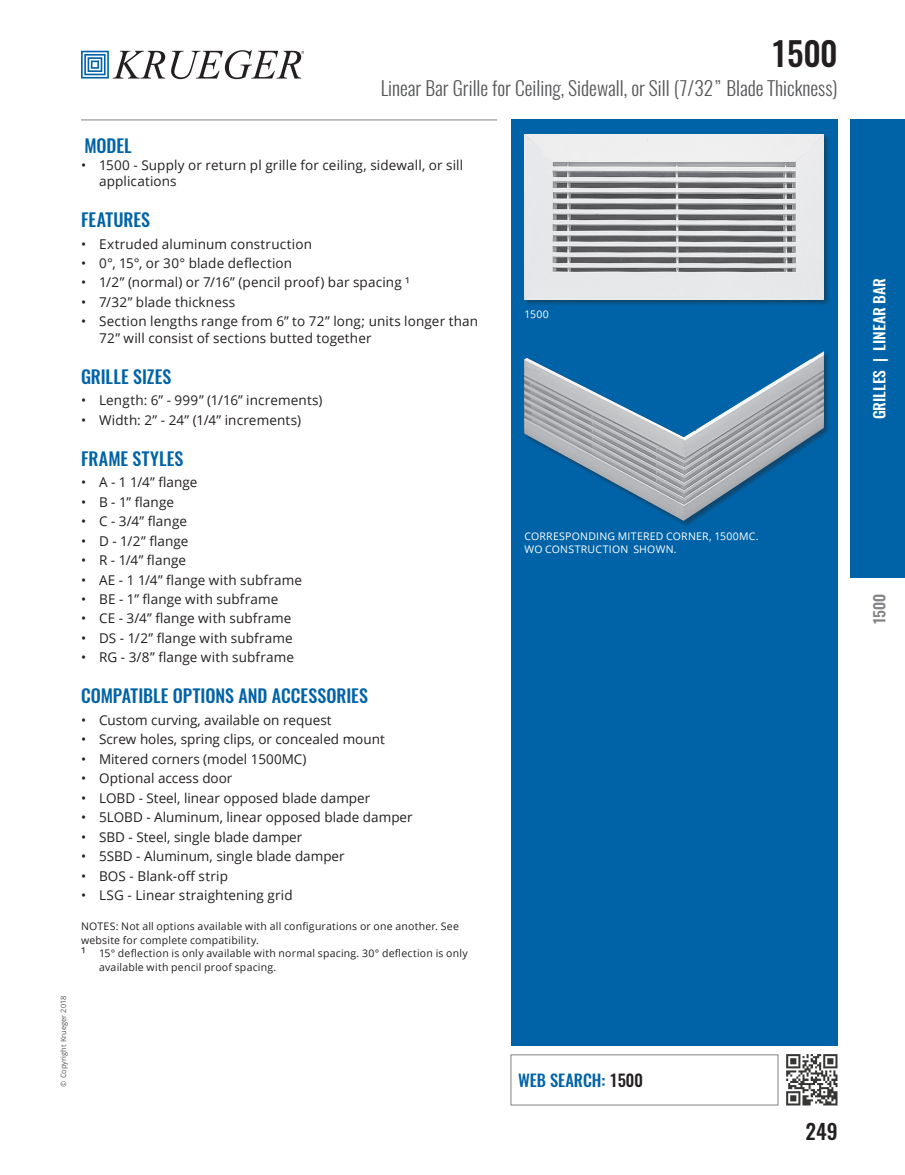
<style>
.page{position:relative;width:905px;height:1175px;background:#fff}
.page>*{position:absolute;margin:0;border:0;box-sizing:border-box;transform-origin:0 0}
.t1{font:500 33px "Oswald";color:#231f20}
.t2{font:500 21px "Oswald";color:#231f20}
.t3{font:300 19.5px "Oswald";color:#57585a}
.t4{font:500 18px "Oswald";letter-spacing:.005em;color:#0163a7}
.t5{font:500 16.5px "Oswald";color:#0163a7}
.t6{font:500 15px "Oswald";color:#fff;scale:1.05 1}
.t7{font:500 15px "Oswald";color:#808285;scale:1.05 1}
.t8{font:13.5px/16.2px "Open Sans";letter-spacing:.01em;color:#231f20}
.t9{font:10.5px "Open Sans";letter-spacing:.02em;color:#231f20}
.t10{font:10.5px/13.5px "Open Sans";letter-spacing:.025em;color:#fff}
.t11{font:7.5px "Open Sans";color:#57585a}
.s1{font-size:13.5px}
.s2{color:#231f20}
</style>
<div class="page">
<svg style="left:81px;top:51px;width:84px;height:28px"></svg>
<svg style="left:171px;top:50px;width:133px;height:29px"></svg>
<hr style="left:81px;top:120px;width:416px;height:1px;background:#808285">
<div style="left:850px;top:120px;width:54px;height:458px;background:#0163a7"></div>
<div style="left:510px;top:120px;width:327px;height:926px;background:#0163a7"></div>
<img style="left:778px;top:1054px;width:60px;height:52px">
<div style="left:510px;top:1054px;width:268px;height:51px;border:1px solid #808285"></div>
<div style="left:524px;top:134px;width:306px;height:172px;background:#231f20;opacity:.4"></div>
<img style="left:524px;top:134px;width:299px;height:165px">
<div style="left:524px;top:351px;width:306px;height:176px;background:#231f20;opacity:.4"></div>
<img style="left:524px;top:351px;width:299px;height:170px">
<h1 class="t1" style="left:770px;top:30px;width:68px">1500</h1>
<h3 class="t3" style="left:381px;top:75px;width:458px">Linear Bar Grille for Ceiling, Sidewall, or Sill (7/32” Blade Thickness)</h3>
<p class="t11" style="left:58px;top:1086px;width:93px;rotate:-90deg">© Copyright Krueger 2018</p>
<h3 class="t4" style="left:84px;top:133px;width:49px">MODEL</h3>
<p class="t8" style="left:99px;top:156px;width:365px;text-indent:-18px">• 1500 - Supply or return pl grille for ceiling, sidewall, or sill applications</p>
<h3 class="t4" style="left:81px;top:207px;width:71px">FEATURES</h3>
<p class="t8" style="left:81px;top:235px;width:232px">• Extruded aluminum construction</p>
<p class="t8" style="left:81px;top:255px;width:213px">• 0°, 15°, or 30° blade deflection</p>
<p class="t8" style="left:81px;top:274px;width:330px">• 1/2” (normal) or 7/16” (pencil proof) bar spacing ¹</p>
<p class="t8" style="left:81px;top:293px;width:156px">• 7/32” blade thickness</p>
<p class="t8" style="left:99px;top:313px;width:380px;text-indent:-18px">• Section lengths range from 6” to 72” long; units longer than<br>72” will consist of sections butted together</p>
<h3 class="t4" style="left:81px;top:364px;width:92px">GRILLE SIZES</h3>
<p class="t8" style="left:81px;top:392px;width:243px">• Length: 6” - 999” (1/16” increments)</p>
<p class="t8" style="left:81px;top:411px;width:221px">• Width: 2” - 24” (1/4” increments)</p>
<h3 class="t4" style="left:81px;top:446px;width:104px">FRAME STYLES</h3>
<p class="t8" style="left:81px;top:474px;width:118px">• A - 1 1/4” flange</p>
<p class="t8" style="left:81px;top:493px;width:94px">• B - 1” flange</p>
<p class="t8" style="left:81px;top:513px;width:107px">• C - 3/4” flange</p>
<p class="t8" style="left:81px;top:532px;width:109px">• D - 1/2” flange</p>
<p class="t8" style="left:81px;top:552px;width:107px">• R - 1/4” flange</p>
<p class="t8" style="left:81px;top:571px;width:222px">• AE - 1 1/4” flange with subframe</p>
<p class="t8" style="left:81px;top:590px;width:199px">• BE - 1” flange with subframe</p>
<p class="t8" style="left:81px;top:610px;width:212px">• CE - 3/4” flange with subframe</p>
<p class="t8" style="left:81px;top:629px;width:213px">• DS - 1/2” flange with subframe</p>
<p class="t8" style="left:81px;top:649px;width:214px">• RG - 3/8” flange with subframe</p>
<h3 class="t4" style="left:81px;top:683px;width:288px">COMPATIBLE OPTIONS AND ACCESSORIES</h3>
<p class="t8" style="left:81px;top:711px;width:252px">• Custom curving, available on request</p>
<p class="t8" style="left:81px;top:731px;width:305px">• Screw holes, spring clips, or concealed mount</p>
<p class="t8" style="left:81px;top:750px;width:227px">• Mitered corners (model 1500MC)</p>
<p class="t8" style="left:81px;top:770px;width:153px">• Optional access door</p>
<p class="t8" style="left:81px;top:789px;width:291px">• LOBD - Steel, linear opposed blade damper</p>
<p class="t8" style="left:81px;top:809px;width:333px">• 5LOBD - Aluminum, linear opposed blade damper</p>
<p class="t8" style="left:81px;top:828px;width:223px">• SBD - Steel, single blade damper</p>
<p class="t8" style="left:81px;top:847px;width:265px">• 5SBD - Aluminum, single blade damper</p>
<p class="t8" style="left:81px;top:867px;width:148px">• BOS - Blank-off strip</p>
<p class="t8" style="left:81px;top:886px;width:213px">• LSG - Linear straightening grid</p>
<p class="t9" style="left:81px;top:919px;width:379px">NOTES: Not all options available with all configurations or one another. See</p>
<p class="t9" style="left:81px;top:932px;width:179px">website for complete compatibility.</p>
<p class="t9" style="left:81px;top:946px;width:388px"><span class="s1">¹</span> 15° deflection is only available with normal spacing. 30° deflection is only</p>
<p class="t9" style="left:99px;top:959px;width:179px">available with pencil proof spacing.</p>
<p class="t10" style="left:524px;top:308px;width:26px">1500</p>
<p class="t10" style="left:524px;top:529px;width:236px">CORRESPONDING MITERED CORNER, 1500MC.<br>WO CONSTRUCTION SHOWN.</p>
<p class="t5" style="left:518px;top:1069px;width:126px">WEB SEARCH: <span class="s2">1500</span></p>
<h2 class="t2" style="left:805px;top:1116px;width:33px">249</h2>
<p class="t6" style="left:868px;top:419px;width:136px;rotate:-90deg">GRILLES | LINEAR BAR</p>
<p class="t7" style="left:868px;top:625px;width:32px;rotate:-90deg">1500</p>
</div>
